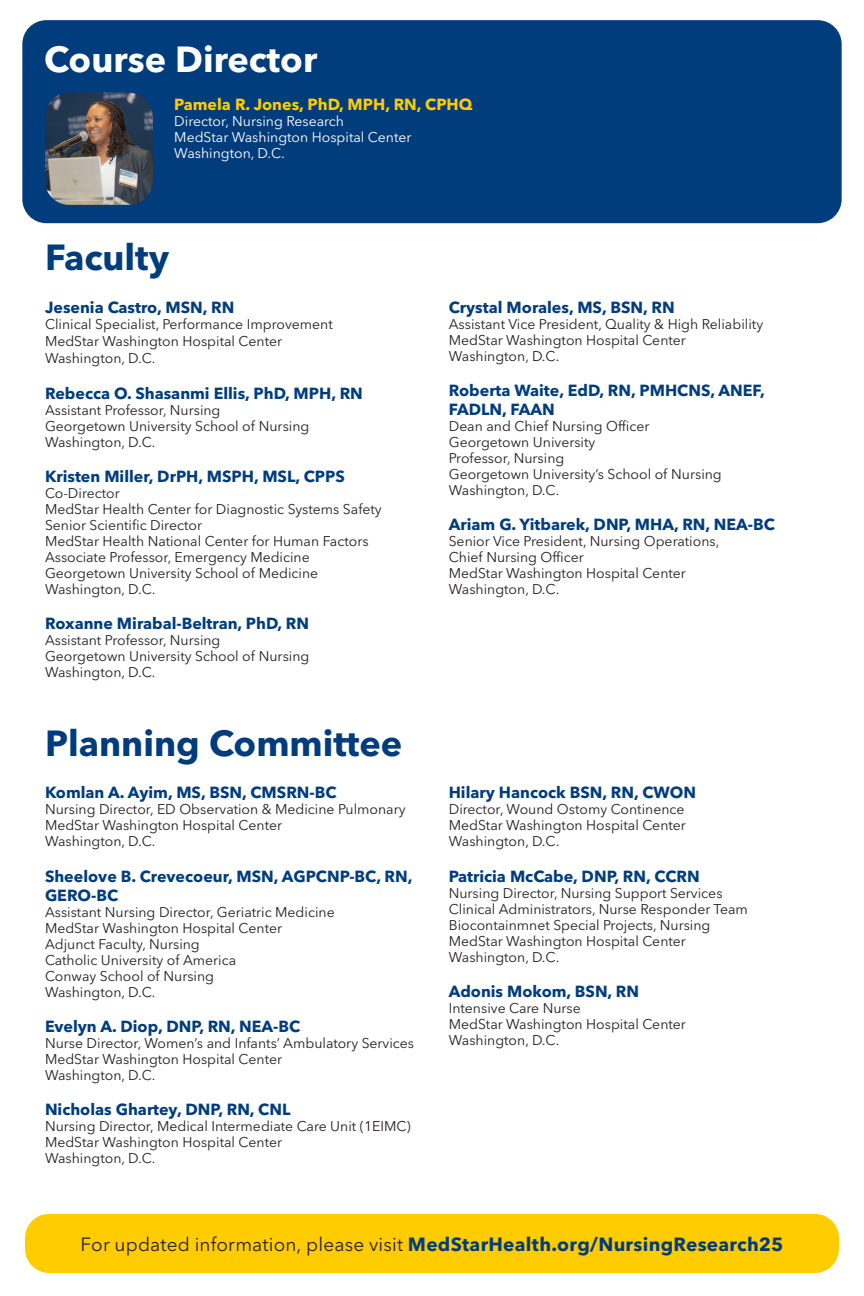
<style>
.page{position:relative;width:864px;height:1296px;background:#fff}
.page>*{position:absolute;margin:0;border:0;box-sizing:border-box;transform-origin:0 0}
.t1{font:700 36px "Avenir Next LT Pro";color:#013d7d}
.t2{font:700 36px "Avenir Next LT Pro";color:#fff}
.t3{font:700 19px "Avenir Next LT Pro";letter-spacing:.015em;color:#013d7d}
.Pa0{font:700 16px/19.2px "Avenir Next LT Pro";color:#013d7d}
.Default{font:700 16px "Avenir Next LT Pro";color:#013d7d}
.Pa0-2{font:700 16px "Avenir Next LT Pro";color:#fc0}
.Pa0-3{font:14px "Avenir Next LT Pro";color:#231f20}
.Pa0-4{font:14px "Avenir Next LT Pro";color:#fff}
.s1{font-weight:400;color:#231f20}
</style>
<div class="page">
<div style="left:22px;top:20px;width:820px;height:203px;background:#013d7d;border-radius:24px"></div>
<div style="left:25px;top:1214px;width:814px;height:59px;background:#fc0;border-radius:24px"></div>
<img style="left:45px;top:93px;width:108px;height:112px">
<p class="t2" style="left:44px;top:38px;width:275px">Course Director</p>
<p class="Pa0-2" style="left:174px;top:95px;width:300px">Pamela R. Jones, PhD, MPH, RN, CPHQ</p>
<p class="Pa0-4" style="left:174px;top:113px;width:171px">Director, Nursing Research</p>
<p class="Pa0-4" style="left:174px;top:129px;width:239px">MedStar Washington Hospital Center</p>
<p class="Pa0-4" style="left:174px;top:145px;width:112px">Washington, D.C.</p>
<p class="t1" style="left:45px;top:235px;width:126px">Faculty</p>
<p class="Pa0" style="left:45px;top:297px;width:191px">Jesenia Castro, MSN, RN</p>
<p class="Pa0-3" style="left:45px;top:316px;width:289px">Clinical Specialist, Performance Improvement</p>
<p class="Pa0-3" style="left:45px;top:333px;width:239px">MedStar Washington Hospital Center</p>
<p class="Pa0-3" style="left:45px;top:350px;width:112px">Washington, D.C.</p>
<p class="Pa0" style="left:45px;top:384px;width:319px">Rebecca O. Shasanmi Ellis, PhD, MPH, RN</p>
<p class="Pa0-3" style="left:45px;top:402px;width:177px">Assistant Professor, Nursing</p>
<p class="Pa0-3" style="left:45px;top:418px;width:266px">Georgetown University School of Nursing</p>
<p class="Pa0-3" style="left:45px;top:434px;width:112px">Washington, D.C.</p>
<p class="Pa0" style="left:45px;top:467px;width:301px">Kristen Miller, DrPH, MSPH, MSL, CPPS</p>
<p class="Pa0-3" style="left:45px;top:485px;width:76px">Co-Director</p>
<p class="Pa0-3" style="left:45px;top:501px;width:338px">MedStar Health Center for Diagnostic Systems Safety</p>
<p class="Pa0-3" style="left:45px;top:517px;width:159px">Senior Scientific Director</p>
<p class="Pa0-3" style="left:45px;top:533px;width:325px">MedStar Health National Center for Human Factors</p>
<p class="Pa0-3" style="left:45px;top:549px;width:266px">Associate Professor, Emergency Medicine</p>
<p class="Pa0-3" style="left:45px;top:565px;width:275px">Georgetown University School of Medicine</p>
<p class="Pa0-3" style="left:45px;top:581px;width:112px">Washington, D.C.</p>
<p class="Default" style="left:45px;top:614px;width:266px">Roxanne Mirabal-Beltran, PhD, RN</p>
<p class="Pa0-3" style="left:45px;top:632px;width:177px">Assistant Professor, Nursing</p>
<p class="Pa0-3" style="left:45px;top:648px;width:266px">Georgetown University School of Nursing</p>
<p class="Pa0-3" style="left:45px;top:664px;width:112px">Washington, D.C.</p>
<p class="t1" style="left:45px;top:721px;width:359px">Planning Committee</p>
<p class="Pa0" style="left:45px;top:783px;width:293px">Komlan A. Ayim, MS, BSN, CMSRN-BC</p>
<p class="Pa0-3" style="left:45px;top:801px;width:362px">Nursing Director, ED Observation &amp; Medicine Pulmonary</p>
<p class="Pa0-3" style="left:45px;top:817px;width:239px">MedStar Washington Hospital Center</p>
<p class="Pa0-3" style="left:45px;top:833px;width:112px">Washington, D.C.</p>
<p class="Pa0" style="left:45px;top:866px;width:369px">Sheelove B. Crevecoeur, MSN, AGPCNP-BC, RN,<br>GERO-BC</p>
<p class="Pa0-3" style="left:45px;top:904px;width:291px">Assistant Nursing Director, Geriatric Medicine</p>
<p class="Pa0-3" style="left:45px;top:920px;width:239px">MedStar Washington Hospital Center</p>
<p class="Pa0-3" style="left:45px;top:936px;width:156px">Adjunct Faculty, Nursing</p>
<p class="Pa0-3" style="left:45px;top:952px;width:193px">Catholic University of America</p>
<p class="Pa0-3" style="left:45px;top:968px;width:171px">Conway School of Nursing</p>
<p class="Pa0-3" style="left:45px;top:984px;width:112px">Washington, D.C.</p>
<p class="Pa0" style="left:45px;top:1017px;width:257px">Evelyn A. Diop, DNP, RN, NEA-BC</p>
<p class="Pa0-3" style="left:45px;top:1035px;width:371px">Nurse Director, Women’s and Infants’ Ambulatory Services</p>
<p class="Pa0-3" style="left:45px;top:1051px;width:239px">MedStar Washington Hospital Center</p>
<p class="Pa0-3" style="left:45px;top:1067px;width:112px">Washington, D.C.</p>
<p class="Pa0" style="left:45px;top:1100px;width:247px">Nicholas Ghartey, DNP, RN, CNL</p>
<p class="Pa0-3" style="left:45px;top:1118px;width:367px">Nursing Director, Medical Intermediate Care Unit (1EIMC)</p>
<p class="Pa0-3" style="left:45px;top:1134px;width:239px">MedStar Washington Hospital Center</p>
<p class="Pa0-3" style="left:45px;top:1150px;width:112px">Washington, D.C.</p>
<p class="Default" style="left:449px;top:297px;width:227px">Crystal Morales, MS, BSN, RN</p>
<p class="Pa0-3" style="left:449px;top:315px;width:316px">Assistant Vice President, Quality &amp; High Reliability</p>
<p class="Pa0-3" style="left:449px;top:331px;width:239px">MedStar Washington Hospital Center</p>
<p class="Pa0-3" style="left:449px;top:347px;width:112px">Washington, D.C.</p>
<p class="Pa0" style="left:449px;top:381px;width:318px">Roberta Waite, EdD, RN, PMHCNS, ANEF,</p>
<p class="Pa0" style="left:449px;top:400px;width:108px">FADLN, FAAN</p>
<p class="Pa0-3" style="left:449px;top:418px;width:202px">Dean and Chief Nursing Officer</p>
<p class="Pa0-3" style="left:449px;top:434px;width:148px">Georgetown University</p>
<p class="Pa0-3" style="left:449px;top:450px;width:117px">Professor, Nursing</p>
<p class="Pa0-3" style="left:449px;top:466px;width:275px">Georgetown University’s School of Nursing</p>
<p class="Pa0-3" style="left:449px;top:482px;width:112px">Washington, D.C.</p>
<p class="Pa0" style="left:449px;top:515px;width:328px">Ariam G. Yitbarek, DNP, MHA, RN, NEA-BC</p>
<p class="Pa0-3" style="left:449px;top:533px;width:272px">Senior Vice President, Nursing Operations,</p>
<p class="Pa0-3" style="left:449px;top:549px;width:137px">Chief Nursing Officer</p>
<p class="Pa0-3" style="left:449px;top:565px;width:239px">MedStar Washington Hospital Center</p>
<p class="Pa0-3" style="left:449px;top:581px;width:112px">Washington, D.C.</p>
<p class="Pa0" style="left:449px;top:783px;width:249px">Hilary Hancock BSN, RN, CWON</p>
<p class="Pa0-3" style="left:449px;top:801px;width:237px">Director, Wound Ostomy Continence</p>
<p class="Pa0-3" style="left:449px;top:817px;width:239px">MedStar Washington Hospital Center</p>
<p class="Pa0-3" style="left:449px;top:833px;width:112px">Washington, D.C.</p>
<p class="Pa0" style="left:449px;top:866px;width:253px">Patricia McCabe, DNP, RN, CCRN</p>
<p class="Pa0-3" style="left:449px;top:884px;width:275px">Nursing Director, Nursing Support Services</p>
<p class="Pa0-3" style="left:449px;top:900px;width:301px">Clinical Administrators, Nurse Responder Team</p>
<p class="Pa0-3" style="left:449px;top:916px;width:263px">Biocontainmnet Special Projects, Nursing</p>
<p class="Pa0-3" style="left:449px;top:932px;width:239px">MedStar Washington Hospital Center</p>
<p class="Pa0-3" style="left:449px;top:948px;width:112px">Washington, D.C.</p>
<p class="Pa0" style="left:449px;top:982px;width:192px">Adonis Mokom, BSN, RN</p>
<p class="Pa0-3" style="left:449px;top:1000px;width:134px">Intensive Care Nurse</p>
<p class="Pa0-3" style="left:449px;top:1016px;width:239px">MedStar Washington Hospital Center</p>
<p class="Pa0-3" style="left:449px;top:1032px;width:112px">Washington, D.C.</p>
<p class="t3" style="left:81px;top:1232px;width:704px"><span class="s1">For updated information, please visit</span> MedStarHealth.org/NursingResearch25</p>
</div>
